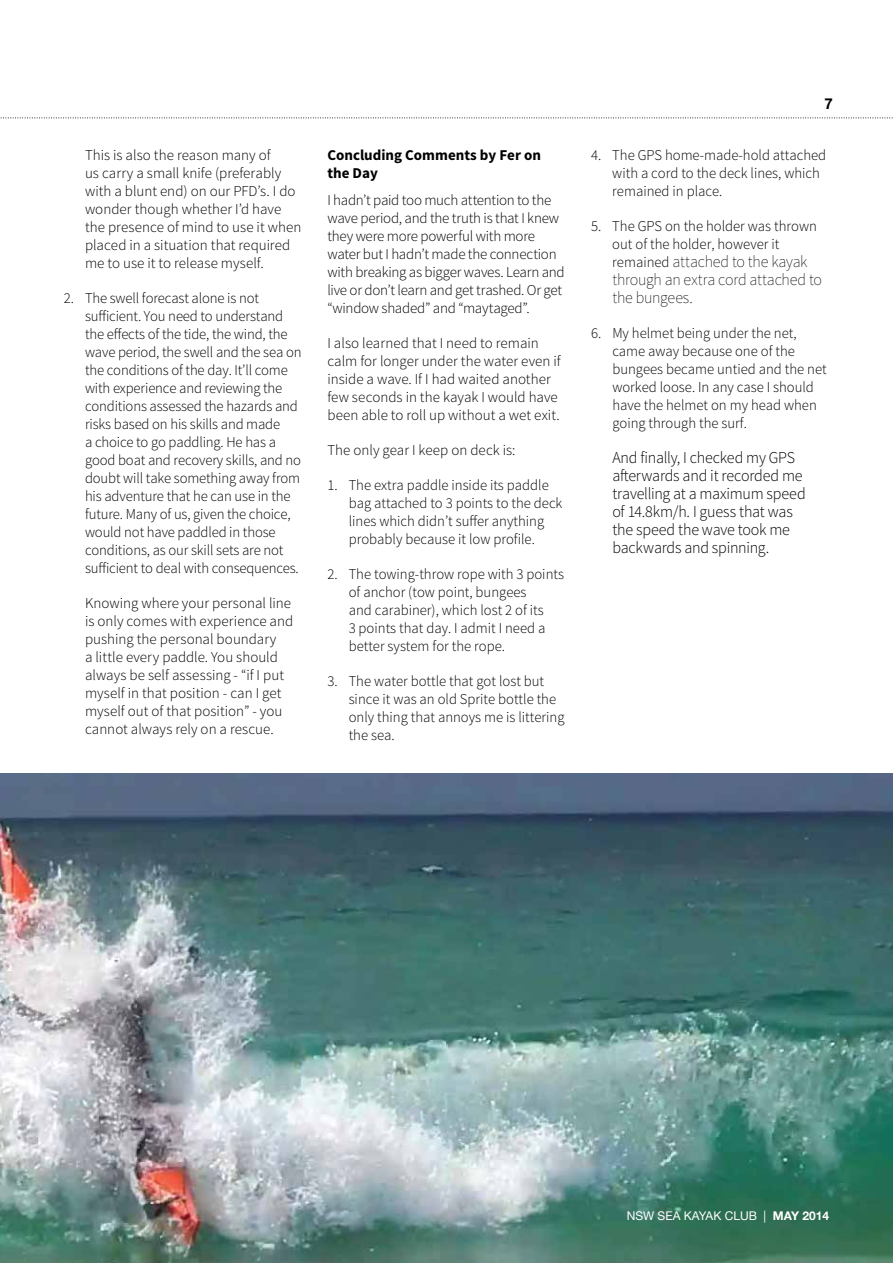
<style>
.page{position:relative;width:893px;height:1263px;background:#fff}
.page>*{position:absolute;margin:0;border:0;box-sizing:border-box;transform-origin:0 0}
.t1{font:300 16.5px/18px "Source Sans Pro";letter-spacing:-.015em;color:#000}
.t2{font:200 16.5px/18px "Source Sans Pro";letter-spacing:-.01em;color:#000}
.t3{font:300 15px/18px "Source Sans Pro";color:#000}
.t4{font:300 15px/18px "Source Sans Pro";letter-spacing:-.02em;color:#000}
.t5{font:700 15px/18px "Source Sans Pro";color:#000}
.t6{font:700 15px "Helvetica Neue";color:#000}
.t7{font:12px "Helvetica Neue";color:#fff}
.s1{font-weight:300;font-size:15px}
.s2{font-weight:700}
</style>
<div class="page">
<svg style="left:0;top:118px;width:893px;height:1px"></svg>
<img style="left:0;top:774px;width:893px;height:489px">
<p class="t3" style="left:85px;top:146px;width:218px">This is also the reason many of<br>us carry a small knife (preferably with a blunt end) on our PFD’s. I do wonder though whether I’d have the presence of mind to use it when placed in a situation that required me to use it to release myself.</p>
<p class="t3" style="left:85px;top:289px;width:218px;text-indent:-21px">2. The swell forecast alone is not sufficient. You need to understand the effects of the tide, the wind, the wave period, the swell and the sea on the conditions of the day. It’ll come with experience and reviewing the conditions assessed the hazards and risks based on his skills and made<br>a choice to go paddling. He has a good boat and recovery skills, and no doubt will take something away from his adventure that he can use in the future. Many of us, given the choice, would not have paddled in those conditions, as our skill sets are not sufficient to deal with consequences.</p>
<p class="t3" style="left:85px;top:594px;width:210px">Knowing where your personal line is only comes with experience and pushing the personal boundary<br>a little every paddle. You should always be self assessing - “if I put myself in that position - can I get myself out of that position” - you cannot always rely on a rescue.</p>
<p class="t5" style="left:327px;top:147px;width:215px">Concluding Comments by Fer on the Day</p>
<p class="t4" style="left:327px;top:191px;width:239px">I hadn’t paid too much attention to the wave period, and the truth is that I knew they were more powerful with more water but I hadn’t made the connection with breaking as bigger waves. Learn and live or don’t learn and get trashed. Or get “window shaded” and “maytaged”.</p>
<p class="t3" style="left:327px;top:334px;width:235px">I also learned that I need to remain calm for longer under the water even if inside a wave. If I had waited another few seconds in the kayak I would have been able to roll up without a wet exit.</p>
<p class="t3" style="left:327px;top:441px;width:190px">The only gear I keep on deck is:</p>
<p class="t3" style="left:349px;top:476px;width:215px;text-indent:-21px">1. The extra paddle inside its paddle bag attached to 3 points to the deck lines which didn’t suffer anything probably because it low profile.</p>
<p class="t3" style="left:349px;top:565px;width:217px;text-indent:-21px">2. The towing-throw rope with 3 points of anchor (tow point, bungees<br>and carabiner), which lost 2 of its<br>3 points that day. I admit I need a better system for the rope.</p>
<p class="t3" style="left:349px;top:672px;width:217px;text-indent:-21px">3. The water bottle that got lost but since it was an old Sprite bottle the only thing that annoys me is littering the sea.</p>
<p class="t6" style="left:824px;top:92px;width:10px">7</p>
<p class="t3" style="left:612px;top:146px;width:215px;text-indent:-21px">4. The GPS home-made-hold attached with a cord to the deck lines, which remained in place.</p>
<p class="t3" style="left:612px;top:217px;width:206px;text-indent:-21px">5. The GPS on the holder was thrown out of the holder, however it</p>
<p class="t2" style="left:612px;top:253px;width:211px"><span class="s1">remained</span> attached to the kayak through an extra cord attached to the bungees.</p>
<p class="t3" style="left:612px;top:324px;width:216px;text-indent:-21px">6. My helmet being under the net, came away because one of the bungees became untied and the net worked loose. In any case I should have the helmet on my head when going through the surf.</p>
<p class="t1" style="left:612px;top:449px;width:195px">And finally, I checked my GPS afterwards and it recorded me travelling at a maximum speed of 14.8km/h. I guess that was the speed the wave took me backwards and spinning.</p>
<p class="t7" style="left:627px;top:1207px;width:204px">NSW SEA KAYAK CLUB | <span class="s2">MAY 2014</span></p>
</div>
